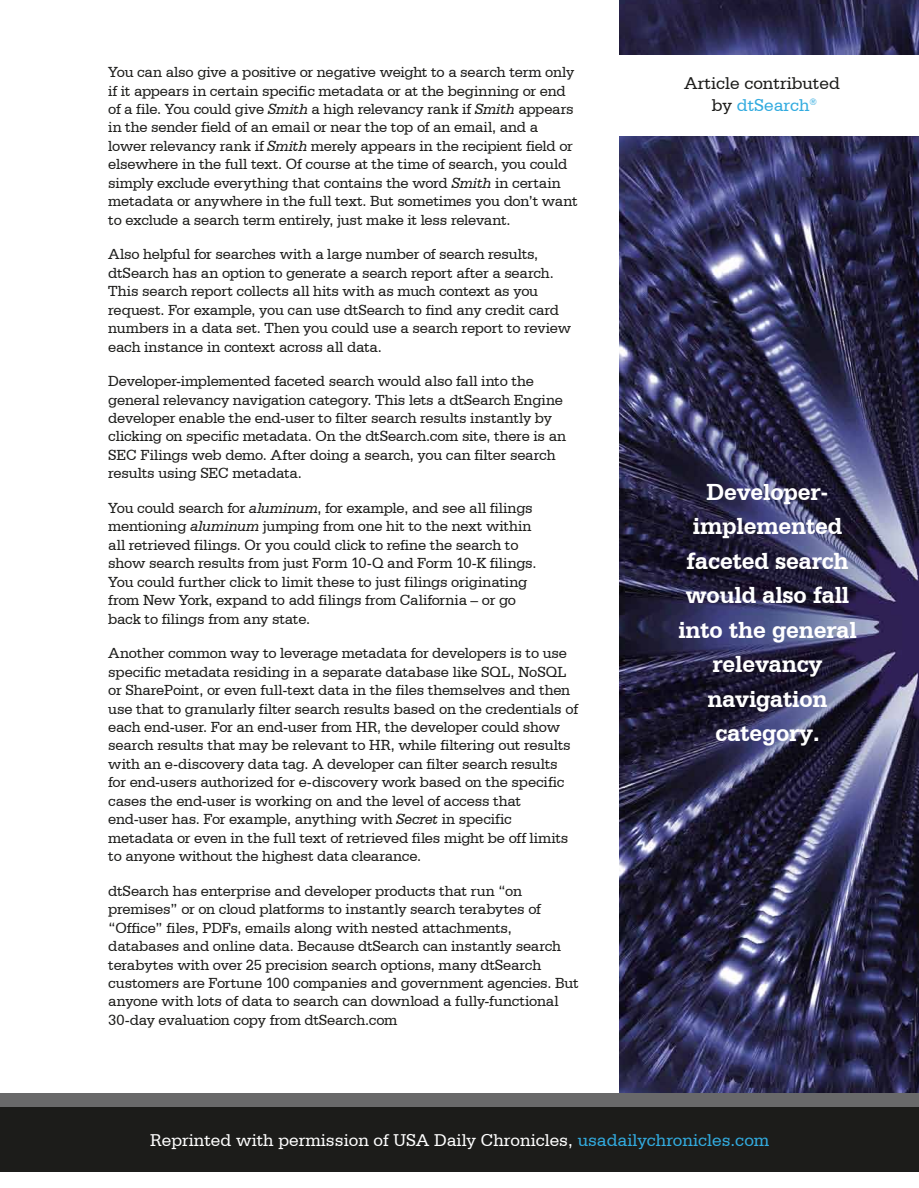
<style>
.page{position:relative;width:919px;height:1188px;background:#fff}
.page>*{position:absolute;margin:0;border:0;box-sizing:border-box;transform-origin:0 0}
.t1{font:700 24.45px/34.5px "Serifa BT";letter-spacing:-.005em;color:#fff;text-align:center}
.t2{font:18px "Serifa BT";color:#fff}
.t3{font:18px/21.6px "Serifa BT";color:#1c1c1a;text-align:center}
.t4{font:15.3px/18.5px "Serifa BT";letter-spacing:-.015em;color:#1c1c1a}
.s1{font-style:italic}
.s2{color:#32abdf}
</style>
<div class="page">
<img style="left:619px;top:0;width:299px;height:1093px">
<div style="left:0;top:1107px;width:918px;height:65px;background:#1c1c1a"></div>
<div style="left:0;top:1093px;width:918px;height:14px;background:#69696a"></div>
<div style="left:606px;top:55px;width:312px;height:81px;background:#fff"></div>
<p class="t4" style="left:108px;top:63px;width:470px">You can also give a positive or negative weight to a search term only if it appears in certain specific metadata or at the beginning or end of a file. You could give <span class="s1">Smith</span> a high relevancy rank if <span class="s1">Smith</span> appears in the sender field of an email or near the top of an email, and a lower relevancy rank if <span class="s1">Smith</span> merely appears in the recipient field or elsewhere in the full text. Of course at the time of search, you could simply exclude everything that contains the word <span class="s1">Smith</span> in certain metadata or anywhere in the full text. But sometimes you don’t want to exclude a search term entirely, just make it less relevant.</p>
<p class="t4" style="left:108px;top:245px;width:464px">Also helpful for searches with a large number of search results, dtSearch has an option to generate a search report after a search.<br>This search report collects all hits with as much context as you request. For example, you can use dtSearch to find any credit card numbers in a data set. Then you could use a search report to review each instance in context across all data.</p>
<p class="t4" style="left:108px;top:372px;width:459px">Developer-implemented faceted search would also fall into the general relevancy navigation category. This lets a dtSearch Engine developer enable the end-user to filter search results instantly by clicking on specific metadata. On the dtSearch.com site, there is an SEC Filings web demo. After doing a search, you can filter search results using SEC metadata.</p>
<p class="t4" style="left:108px;top:498px;width:429px">You could search for <span class="s1">aluminum</span>, for example, and see all filings mentioning <span class="s1">aluminum</span> jumping from one hit to the next within all retrieved filings. Or you could click to refine the search to show search results from just Form 10-Q and Form 10-K filings.<br>You could further click to limit these to just filings originating from New York, expand to add filings from California – or go back to filings from any state.</p>
<p class="t4" style="left:108px;top:644px;width:471px">Another common way to leverage metadata for developers is to use specific metadata residing in a separate database like SQL, NoSQL or SharePoint, or even full-text data in the files themselves and then use that to granularly filter search results based on the credentials of each end-user. For an end-user from HR, the developer could show search results that may be relevant to HR, while filtering out results with an e-discovery data tag. A developer can filter search results for end-users authorized for e-discovery work based on the specific cases the end-user is working on and the level of access that end-user has. For example, anything with <span class="s1">Secret</span> in specific metadata or even in the full text of retrieved files might be off limits to anyone without the highest data clearance.</p>
<p class="t4" style="left:108px;top:881px;width:471px">dtSearch has enterprise and developer products that run “on premises” or on cloud platforms to instantly search terabytes of “Office” files, PDFs, emails along with nested attachments, databases and online data. Because dtSearch can instantly search terabytes with over 25 precision search options, many dtSearch customers are Fortune 100 companies and government agencies. But anyone with lots of data to search can download a fully-functional 30-day evaluation copy from dtSearch.com</p>
<p class="t3" style="left:684px;top:72px;width:157px">Article contributed by <span class="s2">dtSearch</span><sup>®</sup></p>
<h1 class="t1" style="left:678px;top:474px;width:180px">Developer&shy;implemented faceted search would also fall into the general relevancy navigation category.</h1>
<p class="t2" style="left:150px;top:1130px;width:620px">Reprinted with permission of USA Daily Chronicles, <span class="s2">usadailychronicles.com</span></p>
</div>
